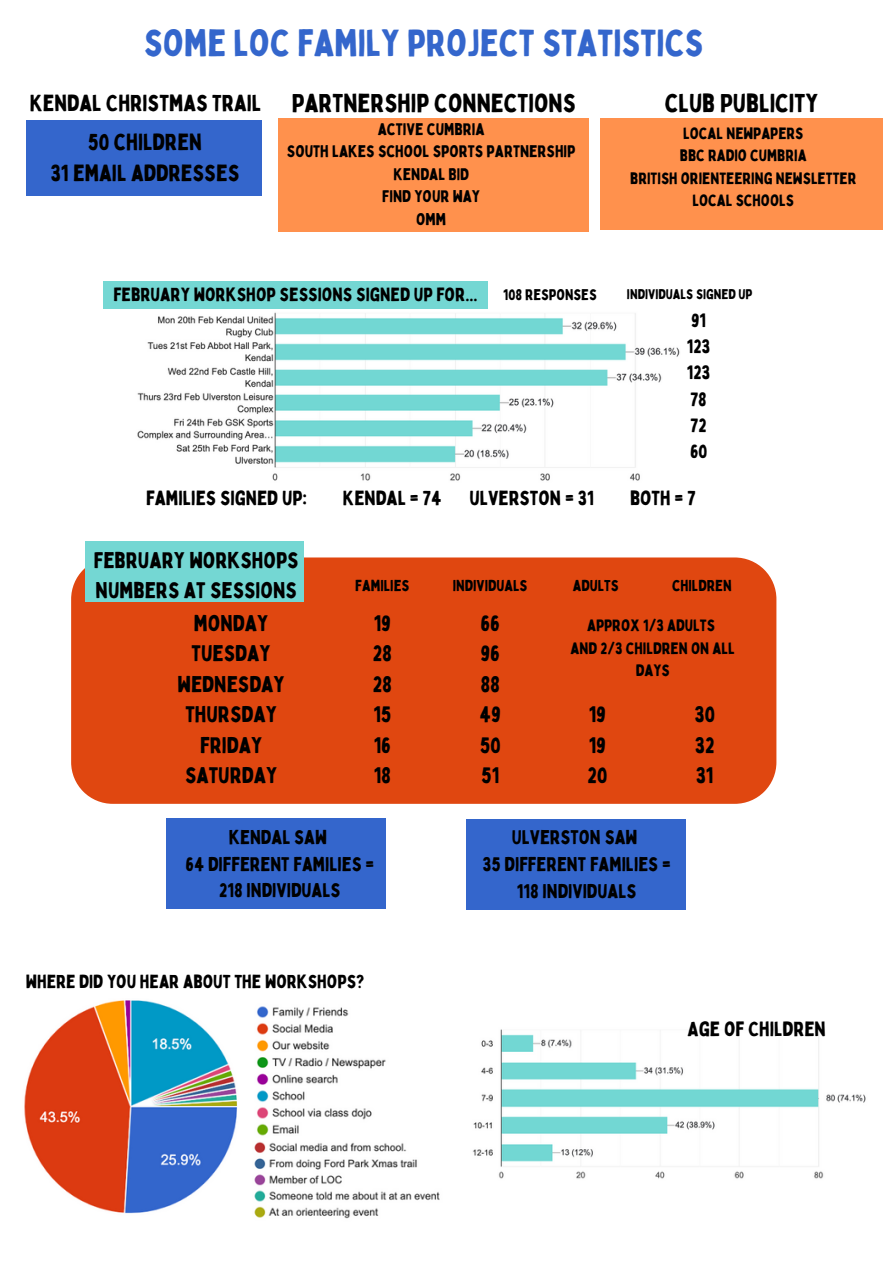
<style>
.page{position:relative;width:893px;height:1264px;background:#fff}
.page>*{position:absolute;margin:0;border:0;box-sizing:border-box;transform-origin:0 0}
.t1{font:37.05px "Bobby Jones";color:#3466cc}
.t2{font:25.5px "Bobby Jones";color:#000}
.t3{font:22.8px/31.5px "Bobby Jones";color:#000;text-align:center}
.t4{font:22.2px/30.5px "Bobby Jones";color:#000;text-align:justify}
.t5{font:20.1px "Bobby Jones";color:#000}
.t6{font:19.95px "Bobby Jones";color:#000}
.t7{font:19.5px/26.7px "Bobby Jones";color:#000;text-align:center}
.t8{font:19.05px/26.2px "Bobby Jones";color:#000}
.t9{font:18.6px "Bobby Jones";color:#000}
.t10{font:18.45px "Bobby Jones";color:#000}
.t11{font:16.5px/22.5px "Bobby Jones";color:#000;text-align:center}
.t12{font:16.2px/22.5px "Bobby Jones";color:#000;text-align:center}
.t13{font:16.05px/22.5px "Bobby Jones";color:#000;text-align:center}
.t14{font:15.45px "Bobby Jones";color:#000}
.t15{font:15.15px "Bobby Jones";color:#000}
.t16{font:13.8px "Bobby Jones";color:#000}
.s1{font-size:22.8px}
</style>
<div class="page">
<img style="left:473px;top:1029px;width:393px;height:150px">
<img style="left:137px;top:312px;width:543px;height:169px">
<img style="left:24px;top:1000px;width:213px;height:214px">
<img style="left:254px;top:1006px;width:186px;height:213px">
<div style="left:71px;top:557px;width:705px;height:246px;background:#e04710"></div>
<div style="left:166px;top:818px;width:219px;height:90px;background:#3466cc"></div>
<div style="left:103px;top:281px;width:385px;height:28px;background:#74d7d3"></div>
<div style="left:85px;top:541px;width:218px;height:60px;background:#74d7d3"></div>
<div style="left:26px;top:120px;width:236px;height:75px;background:#3466cc"></div>
<div style="left:278px;top:118px;width:311px;height:113px;background:#ff914d"></div>
<div style="left:466px;top:819px;width:220px;height:90px;background:#3466cc"></div>
<div style="left:600px;top:118px;width:282px;height:111px;background:#ff914d"></div>
<h1 class="t1" style="left:144px;top:20px;width:561px">SOME LOC FAMILY PROJECT STATISTICS</h1>
<p class="t2" style="left:30px;top:87px;width:547px"><span class="s1">KENDAL CHRISTMAS TRAIL</span> PARTNERSHIP CONNECTIONS</p>
<p class="t11" style="left:287px;top:117px;width:290px">ACTIVE CUMBRIA<br>SOUTH LAKES SCHOOL SPORTS PARTNERSHIP<br>KENDAL BID<br>FIND YOUR WAY<br>OMM</p>
<p class="t3" style="left:50px;top:125px;width:190px">50 CHILDREN<br>31 EMAIL ADDRESSES</p>
<p class="t2" style="left:664px;top:87px;width:155px">CLUB PUBLICITY</p>
<p class="t13" style="left:630px;top:122px;width:228px">LOCAL NEWPAPERS<br>BBC RADIO CUMBRIA<br>BRITISH ORIENTEERING NEWSLETTER<br>LOCAL SCHOOLS</p>
<p class="t9" style="left:113px;top:283px;width:365px">FEBRUARY WORKSHOP SESSIONS SIGNED UP FOR...</p>
<p class="t15" style="left:503px;top:285px;width:95px">108 RESPONSES</p>
<p class="t16" style="left:627px;top:285px;width:127px">INDIVIDUALS SIGNED UP</p>
<p class="t8" style="left:686px;top:306px;width:25px">91<br>123<br>123<br>78<br>72<br>60</p>
<p class="t6" style="left:146px;top:485px;width:162px">FAMILIES SIGNED UP:</p>
<p class="t6" style="left:343px;top:485px;width:100px">KENDAL = 74</p>
<p class="t6" style="left:469px;top:485px;width:126px">ULVERSTON = 31</p>
<p class="t6" style="left:630px;top:485px;width:67px">BOTH = 7</p>
<p class="t4" style="left:94px;top:544px;width:206px">FEBRUARY WORKSHOPS</p>
<p class="t4" style="left:96px;top:574px;width:203px">NUMBERS AT SESSIONS</p>
<p class="t4" style="left:194px;top:607px;width:76px">MONDAY</p>
<p class="t4" style="left:192px;top:637px;width:80px">TUESDAY</p>
<p class="t4" style="left:177px;top:668px;width:109px">WEDNESDAY</p>
<p class="t4" style="left:185px;top:698px;width:93px">THURSDAY</p>
<p class="t4" style="left:200px;top:729px;width:64px">FRIDAY</p>
<p class="t4" style="left:185px;top:759px;width:94px">SATURDAY</p>
<p class="t14" style="left:355px;top:576px;width:56px">FAMILIES</p>
<p class="t14" style="left:453px;top:576px;width:76px">INDIVIDUALS</p>
<p class="t14" style="left:573px;top:576px;width:47px">ADULTS</p>
<p class="t14" style="left:672px;top:576px;width:61px">CHILDREN</p>
<p class="t4" style="left:373px;top:607px;width:21px">19<br>28<br>28<br>15<br>16<br>18</p>
<p class="t4" style="left:479px;top:607px;width:23px">66<br>96<br>88<br>49<br>50<br>51</p>
<p class="t12" style="left:570px;top:614px;width:166px">APPROX 1/3 ADULTS<br>AND 2/3 CHILDREN ON ALL<br>DAYS</p>
<p class="t4" style="left:587px;top:698px;width:21px">19<br>19<br>20</p>
<p class="t4" style="left:694px;top:698px;width:22px">30<br>32<br>31</p>
<p class="t7" style="left:185px;top:823px;width:190px">KENDAL SAW<br>64 DIFFERENT FAMILIES =<br>218 INDIVIDUALS</p>
<p class="t10" style="left:26px;top:969px;width:340px">WHERE DID YOU HEAR ABOUT THE WORKSHOPS?</p>
<p class="t7" style="left:482px;top:823px;width:190px">ULVERSTON SAW<br>35 DIFFERENT FAMILIES =<br>118 INDIVIDUALS</p>
<p class="t5" style="left:687px;top:1016px;width:140px">AGE OF CHILDREN</p>
</div>
